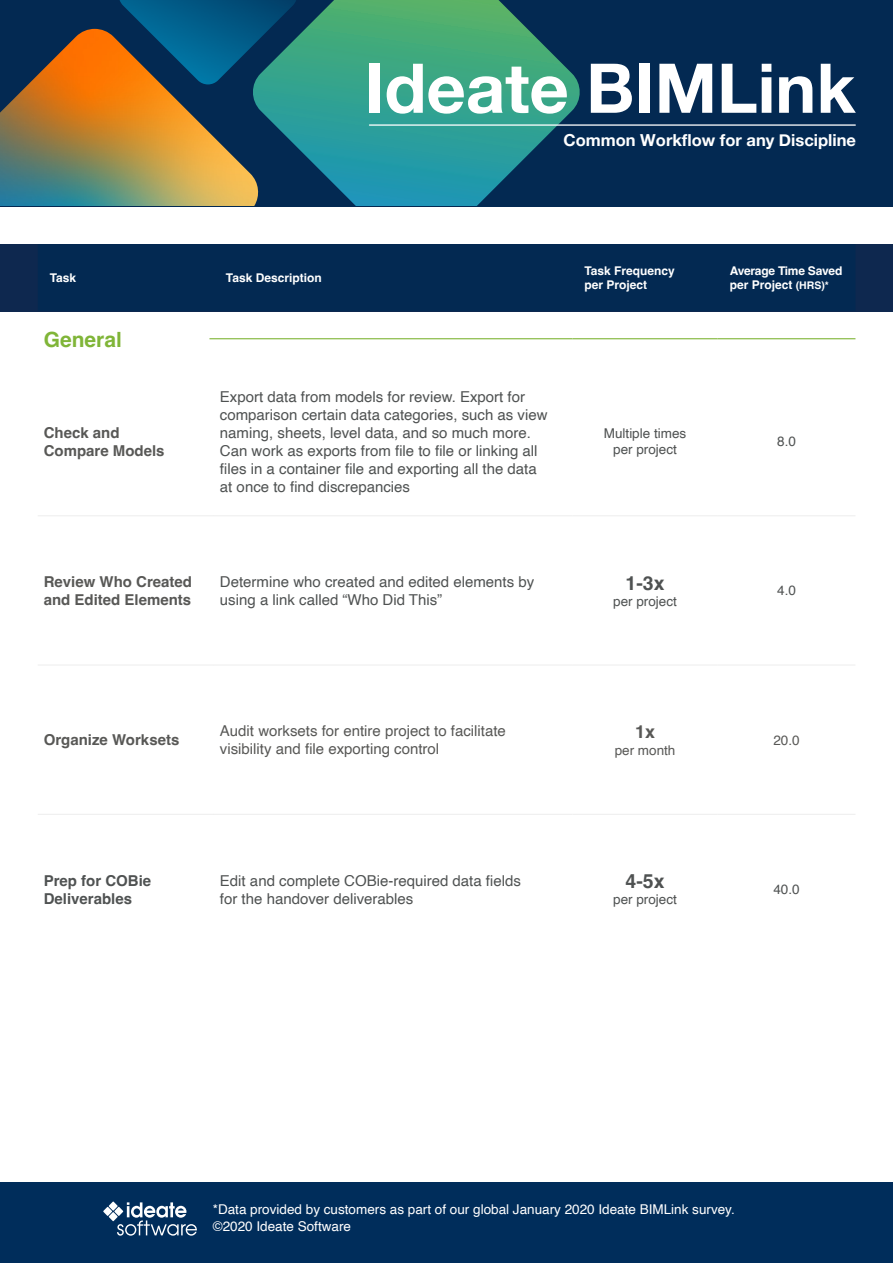
<style>
.page{position:relative;width:893px;height:1263px;background:#fff}
.page>*{position:absolute;margin:0;border:0;box-sizing:border-box;transform-origin:0 0}
.t1{font:700 21px "Helvetica";color:#80b538}
.t2{font:700 19.5px "Helvetica";color:#4f5252}
.t3{font:700 18px "Helvetica";color:#585856}
.t4{font:700 16.5px "Helvetica Neue";color:#fff}
.t5{font:15px/18px "Helvetica";color:#4f5252}
.t6{font:15px/18px "Helvetica";color:#585856}
.t7{font:700 15px/18px "Helvetica";color:#585856}
.t8{font:700 15px/18px "Helvetica";color:#4f5252}
.t9{font:13.5px "Helvetica";color:#fff}
.t10{font:13.5px/16.2px "Helvetica";color:#4f5252;text-align:center}
.t11{font:13.5px "Helvetica";color:#585856}
.t12{font:700 12px/14.4px "Helvetica";color:#fff}
.t13{font:700 12px/14.4px "Helvetica";letter-spacing:-.02em;color:#fff}
.s1{font-size:10.5px}
</style>
<div class="page">
<div style="left:0;top:244px;width:893px;height:67px;background:#0e284f"></div>
<div style="left:0;top:1182px;width:893px;height:81px;background:#002d5b"></div>
<svg style="left:103px;top:1207px;width:9px;height:9px"></svg>
<svg style="left:109px;top:1201px;width:88px;height:35px"></svg>
<div style="left:38px;top:244px;width:817px;height:67px;background:#032952"></div>
<hr style="left:38px;top:515px;width:176px;height:1px;background:#ededed">
<hr style="left:214px;top:515px;width:358px;height:1px;background:#ededed">
<hr style="left:572px;top:515px;width:146px;height:1px;background:#ededed">
<hr style="left:718px;top:515px;width:137px;height:1px;background:#ededed">
<hr style="left:38px;top:665px;width:176px;height:1px;background:#ededed">
<hr style="left:214px;top:665px;width:358px;height:1px;background:#ededed">
<hr style="left:572px;top:665px;width:146px;height:1px;background:#ededed">
<hr style="left:718px;top:665px;width:137px;height:1px;background:#ededed">
<hr style="left:38px;top:814px;width:176px;height:1px;background:#ededed">
<hr style="left:214px;top:814px;width:358px;height:1px;background:#ededed">
<hr style="left:572px;top:814px;width:146px;height:1px;background:#ededed">
<hr style="left:718px;top:814px;width:137px;height:1px;background:#ededed">
<hr style="left:209px;top:338px;width:363px;height:1px;background:#80b538">
<hr style="left:572px;top:338px;width:146px;height:1px;background:#80b538">
<hr style="left:718px;top:338px;width:137px;height:1px;background:#80b538">
<div style="left:0;top:0;width:893px;height:206px;background:#032952"></div>
<svg style="left:260px;top:0;width:320px;height:206px"></svg>
<img style="left:0;top:29px;width:260px;height:177px">
<img style="left:120px;top:0;width:176px;height:84px">
<div style="left:369px;top:64px;width:11px;height:49px;background:#fff"></div>
<svg style="left:387px;top:64px;width:180px;height:50px;background:#92cdbb"></svg>
<svg style="left:591px;top:64px;width:41px;height:49px"></svg>
<div style="left:639px;top:64px;width:11px;height:49px;background:#fff"></div>
<svg style="left:659px;top:64px;width:53px;height:49px"></svg>
<svg style="left:722px;top:64px;width:34px;height:49px"></svg>
<svg style="left:762px;top:64px;width:9px;height:49px"></svg>
<svg style="left:779px;top:76px;width:33px;height:37px"></svg>
<svg style="left:821px;top:64px;width:35px;height:49px"></svg>
<hr style="left:369px;top:124px;width:487px;height:2px;background:#fff">
<p class="t4" style="left:563px;top:127px;width:294px">Common Workflow for any Discipline</p>
<p class="t12" style="left:50px;top:272px;width:28px">Task</p>
<p class="t12" style="left:226px;top:272px;width:97px">Task Description</p>
<p class="t12" style="left:584px;top:265px;width:92px">Task Frequency per Project</p>
<p class="t13" style="left:730px;top:265px;width:114px">Average Time Saved per Project <span class="s1">(HRS)*</span></p>
<p class="t1" style="left:44px;top:326px;width:80px">General</p>
<p class="t7" style="left:44px;top:425px;width:122px">Check and<br>Compare Models</p>
<p class="t5" style="left:220px;top:388px;width:329px">Export data from models for review. Export for comparison certain data categories, such as view naming, sheets, level data, and so much more.<br>Can work as exports from file to file or linking all files in a container file and exporting all the data at once to find discrepancies</p>
<p class="t10" style="left:604px;top:426px;width:84px">Multiple times per project</p>
<p class="t10" style="left:777px;top:434px;width:20px">8.0</p>
<p class="t7" style="left:44px;top:574px;width:150px">Review Who Created and Edited Elements</p>
<p class="t5" style="left:220px;top:573px;width:316px">Determine who created and edited elements by using a link called “Who Did This”</p>
<p class="t2" style="left:626px;top:571px;width:41px">1-3x</p>
<p class="t10" style="left:613px;top:593px;width:65px">per project</p>
<p class="t7" style="left:44px;top:733px;width:137px">Organize Worksets</p>
<p class="t6" style="left:220px;top:722px;width:287px">Audit worksets for entire project to facilitate visibility and file exporting control</p>
<p class="t3" style="left:635px;top:721px;width:22px">1x</p>
<p class="t11" style="left:615px;top:739px;width:62px">per month</p>
<p class="t8" style="left:44px;top:873px;width:109px">Prep for COBie<br>Deliverables</p>
<p class="t5" style="left:220px;top:872px;width:302px">Edit and complete COBie-required data fields for the handover deliverables</p>
<p class="t2" style="left:626px;top:869px;width:41px">4-5x</p>
<p class="t10" style="left:613px;top:892px;width:65px">per project</p>
<p class="t10" style="left:777px;top:583px;width:20px">4.0</p>
<p class="t11" style="left:773px;top:730px;width:28px">20.0</p>
<p class="t10" style="left:773px;top:881px;width:28px">40.0</p>
<p class="t9" style="left:213px;top:1199px;width:524px">*Data provided by customers as part of our global January 2020 Ideate BIMLink survey.</p>
<p class="t9" style="left:213px;top:1216px;width:140px">©2020 Ideate Software</p>
</div>
